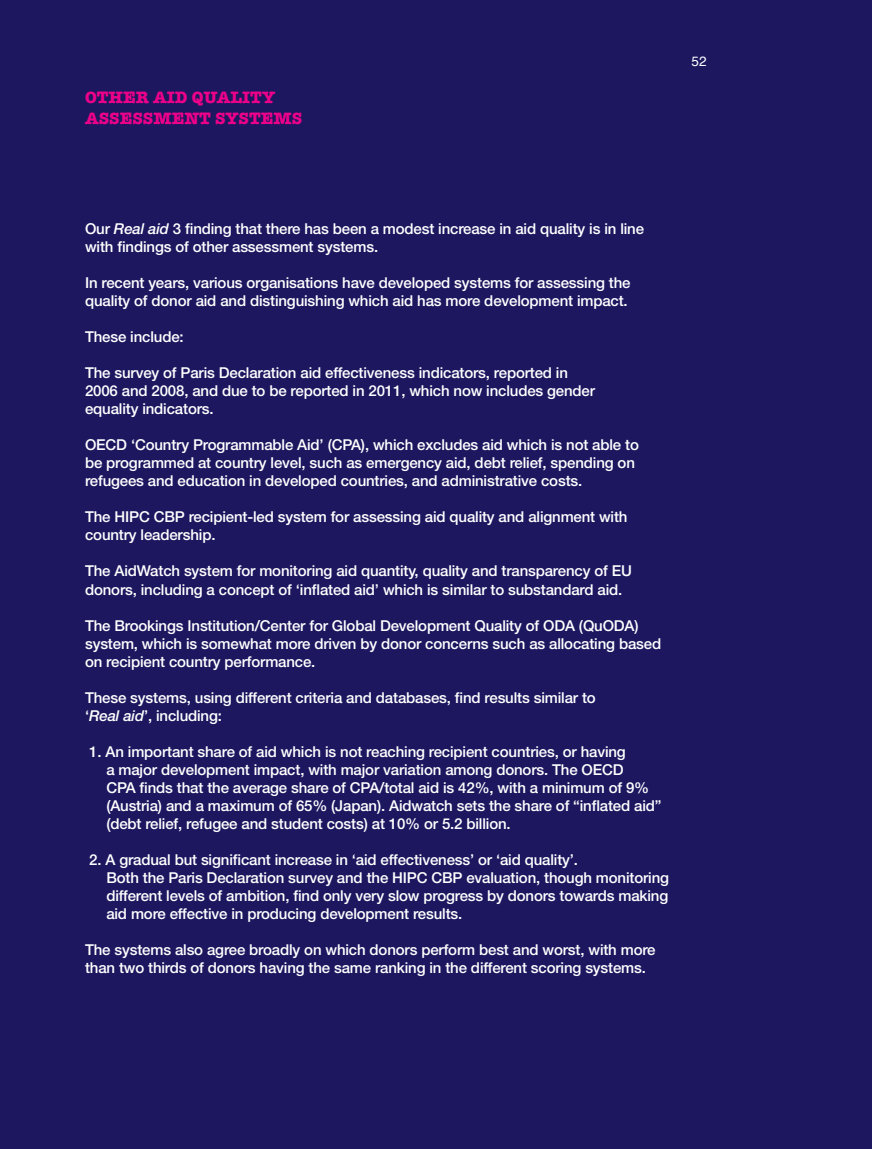
<style>
.page{position:relative;width:872px;height:1149px;background:#fff}
.page>*{position:absolute;margin:0;border:0;box-sizing:border-box;transform-origin:0 0}
.t1{font:700 16.95px "American Typewriter";color:#ec0089}
.t2{font:500 15px/18px "Helvetica Neue";letter-spacing:-.01em;color:#fff}
.t3{font:13.5px "Helvetica";color:#fff}
.s1{font-style:italic}
</style>
<div class="page">
<div style="left:0;top:0;width:872px;height:1148px;background:#1d1760"></div>
<p class="t1" style="left:85px;top:82px;width:14px">OTHE</p>
<p class="t1" style="left:136px;top:82px;width:30px">R AID</p>
<p class="t1" style="left:192px;top:82px;width:13px">QUALITY</p>
<p class="t1" style="left:85px;top:103px;width:14px">ASSESSME</p>
<p class="t1" style="left:184px;top:103px;width:45px">NT SYSTEMS</p>
<p class="t3" style="left:691px;top:51px;width:17px">52</p>
<p class="t2" style="left:85px;top:220px;width:560px">Our <span class="s1">Real aid</span> 3 finding that there has been a modest increase in aid quality is in line with findings of other assessment systems.</p>
<p class="t2" style="left:85px;top:274px;width:547px">In recent years, various organisations have developed systems for assessing the quality of donor aid and distinguishing which aid has more development impact.</p>
<p class="t2" style="left:85px;top:328px;width:100px">These include:</p>
<p class="t2" style="left:85px;top:364px;width:511px">The survey of Paris Declaration aid effectiveness indicators, reported in<br>2006 and 2008, and due to be reported in 2011, which now includes gender equality indicators.</p>
<p class="t2" style="left:85px;top:436px;width:555px">OECD ‘Country Programmable Aid’ (CPA), which excludes aid which is not able to be programmed at country level, such as emergency aid, debt relief, spending on refugees and education in developed countries, and administrative costs.</p>
<p class="t2" style="left:85px;top:508px;width:544px">The HIPC CBP recipient-led system for assessing aid quality and alignment with country leadership.</p>
<p class="t2" style="left:85px;top:562px;width:548px">The AidWatch system for monitoring aid quantity, quality and transparency of EU donors, including a concept of ‘inflated aid’ which is similar to substandard aid.</p>
<p class="t2" style="left:85px;top:616px;width:577px">The Brookings Institution/Center for Global Development Quality of ODA (QuODA) system, which is somewhat more driven by donor concerns such as allocating based on recipient country performance.</p>
<p class="t2" style="left:85px;top:688px;width:512px">These systems, using different criteria and databases, find results similar to ‘<span class="s1">Real aid</span>’, including:</p>
<p class="t2" style="left:106px;top:742px;width:557px;text-indent:-17px">1. An important share of aid which is not reaching recipient countries, or having<br>a major development impact, with major variation among donors. The OECD<br>CPA finds that the average share of CPA/total aid is 42%, with a minimum of 9% (Austria) and a maximum of 65% (Japan). Aidwatch sets the share of “inflated aid” (debt relief, refugee and student costs) at 10% or 5.2 billion.</p>
<p class="t2" style="left:106px;top:850px;width:564px;text-indent:-17px">2. A gradual but significant increase in ‘aid effectiveness’ or ‘aid quality’.<br>Both the Paris Declaration survey and the HIPC CBP evaluation, though monitoring different levels of ambition, find only very slow progress by donors towards making aid more effective in producing development results.</p>
<p class="t2" style="left:85px;top:940px;width:572px">The systems also agree broadly on which donors perform best and worst, with more than two thirds of donors having the same ranking in the different scoring systems.</p>
</div>
